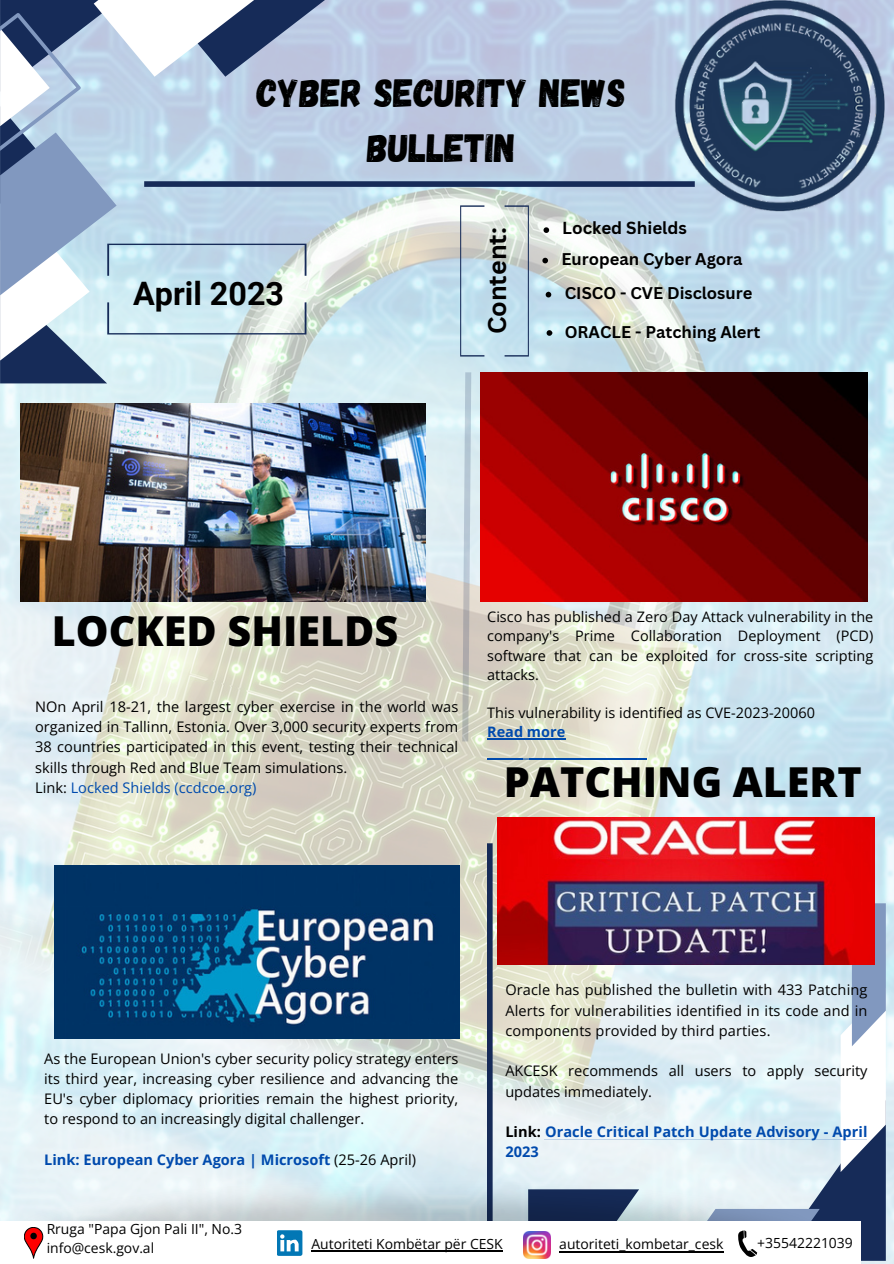
<style>
.page{position:relative;width:894px;height:1264px;background:#fff}
.page>*{position:absolute;margin:0;border:0;box-sizing:border-box;transform-origin:0 0}
.t1{font:800 41.25px "Open Sans";color:#000}
.t2{font:39.3px/54px "Gagalin";color:#000;text-align:center}
.t3{font:700 32.25px "Roboto";color:#000}
.t4{font:700 24.9px "Canva Sans";color:#000}
.t5{font:700 16.95px "Canva Sans";color:#000}
.t6{font:700 16.5px "Canva Sans";color:#000}
.t7{font:14.55px/20.2px "Open Sans";color:#000;text-align:justify}
.t8{font:700 14.55px/20.2px "Open Sans";letter-spacing:.005em;color:#004aad}
.t9{font:14.55px "Open Sans";color:#004aad}
.t10{font:14.4px/19.2px "Open Sans";color:#000;text-align:justify}
.t11{font:700 14.4px "Open Sans";color:#004aad}
.t12{font:13.95px/19.2px "Open Sans";color:#000}
.s1{color:#000}
.s2{font-weight:400;color:#000}
</style>
<div class="page">
<img style="left:0;top:0;width:893px;height:1263px">
<div style="left:487px;top:843px;width:5px;height:378px;background:#162b58"></div>
<img style="left:674px;top:0;width:210px;height:212px">
<svg style="left:528px;top:1099px;width:40px;height:38px;fill:#edf4f7"></svg>
<svg style="left:568px;top:987px;width:110px;height:150px;background:#e1ebec"></svg>
<svg style="left:678px;top:903px;width:207px;height:357px;background:#d6e4ed"></svg>
<img style="left:497px;top:817px;width:376px;height:147px">
<svg style="left:0;top:0;width:356px;height:383px;background:#bacbd9"></svg>
<svg style="left:0;top:0;width:286px;height:360px"></svg>
<img style="left:54px;top:865px;width:405px;height:173px">
<img style="left:481px;top:373px;width:385px;height:228px">
<svg style="left:462px;top:372px;width:9px;height:369px;background:#c1cacd"></svg>
<svg style="left:460px;top:205px;width:24px;height:151px;background:#c3d7e0"></svg>
<svg style="left:504px;top:205px;width:24px;height:151px;background:#c5dae1"></svg>
<img style="left:0;top:1137px;width:879px;height:126px">
<div style="left:0;top:1221px;width:860px;height:42px;background:#fff"></div>
<svg style="left:24px;top:1227px;width:19px;height:32px"></svg>
<img style="left:523px;top:1231px;width:27px;height:26px">
<hr style="left:311px;top:1250px;width:191px;height:1px;background:#000">
<svg style="left:277px;top:1230px;width:25px;height:25px"></svg>
<svg style="left:542px;top:258px;width:6px;height:5px"></svg>
<svg style="left:543px;top:227px;width:6px;height:6px"></svg>
<svg style="left:545px;top:292px;width:6px;height:5px"></svg>
<svg style="left:546px;top:330px;width:6px;height:6px"></svg>
<div style="left:144px;top:181px;width:550px;height:6px;background:#162b58"></div>
<hr style="left:487px;top:758px;width:35px;height:1px;background:#004aad">
<hr style="left:529px;top:758px;width:113px;height:1px;background:#004aad">
<svg style="left:738px;top:1230px;width:19px;height:27px"></svg>
<hr style="left:559px;top:1251px;width:164px;height:1px;background:#000">
<hr style="left:487px;top:738px;width:78px;height:1px;background:#004aad">
<svg style="left:0;top:13px;width:306px;height:282px;background:#aec2d8"></svg>
<svg style="left:107px;top:302px;width:199px;height:32px;background:#cee3e8"></svg>
<img style="left:20px;top:403px;width:405px;height:198px">
<p class="t2" style="left:257px;top:65px;width:370px">CYBER SECURITY NEWS<br>BULLETIN</p>
<p class="t3" style="left:133px;top:275px;width:152px">April 2023</p>
<p class="t4" style="left:479px;top:334px;width:108px;rotate:-90deg">Content:</p>
<p class="t5" style="left:562px;top:216px;width:126px">Locked Shields</p>
<p class="t6" style="left:561px;top:247px;width:182px">European Cyber Agora</p>
<p class="t6" style="left:564px;top:281px;width:189px">CISCO - CVE Disclosure</p>
<p class="t6" style="left:564px;top:320px;width:197px">ORACLE - Patching Alert</p>
<p class="t1" style="left:52px;top:602px;width:348px">LOCKED SHIELDS</p>
<h1 class="t7" style="left:35px;top:696px;width:424px">NOn April 18-21, the largest cyber exercise in the world was organized in Tallinn, Estonia. Over 3,000 security experts from 38 countries participated in this event, testing their technical skills through Red and Blue Team simulations.</h1>
<p class="t9" style="left:35px;top:777px;width:223px"><span class="s1">Link:</span> Locked Shields (ccdcoe.org)</p>
<h1 class="t10" style="left:487px;top:607px;width:387px">Cisco has published a Zero Day Attack vulnerability in the company's Prime Collaboration Deployment (PCD) software that can be exploited for cross-site scripting attacks.</h1>
<p class="t10" style="left:487px;top:702px;width:329px">This vulnerability is identified as CVE-2023-20060</p>
<p class="t11" style="left:487px;top:721px;width:79px">Read more</p>
<p class="t1" style="left:504px;top:753px;width:359px">PATCHING ALERT</p>
<p class="t7" style="left:44px;top:1047px;width:415px">As the European Union's cyber security policy strategy enters its third year, increasing cyber resilience and advancing the EU's cyber diplomacy priorities remain the highest priority, to respond to an increasingly digital challenger.</p>
<h4 class="t8" style="left:44px;top:1149px;width:373px">Link: European Cyber Agora | Microsoft <span class="s2">(25-26 April)</span></h4>
<h5 class="t7" style="left:505px;top:979px;width:363px">Oracle has published the bulletin with 433 Patching Alerts for vulnerabilities identified in its code and in components provided by third parties.</h5>
<p class="t7" style="left:505px;top:1060px;width:363px">AKCESK recommends all users to apply security updates immediately.</p>
<h5 class="t8" style="left:505px;top:1121px;width:363px"><span class="s1">Link:</span> Oracle Critical Patch Update Advisory - April<br>2023</h5>
<h3 class="t12" style="left:47px;top:1219px;width:197px">Rruga "Papa Gjon Pali II", No.3 info@cesk.gov.al</h3>
<h5 class="t12" style="left:311px;top:1233px;width:193px">Autoriteti Kombëtar për CESK</h5>
<p class="t12" style="left:559px;top:1233px;width:166px">autoriteti_kombetar_cesk</p>
<p class="t12" style="left:757px;top:1232px;width:97px">+35542221039</p>
</div>
